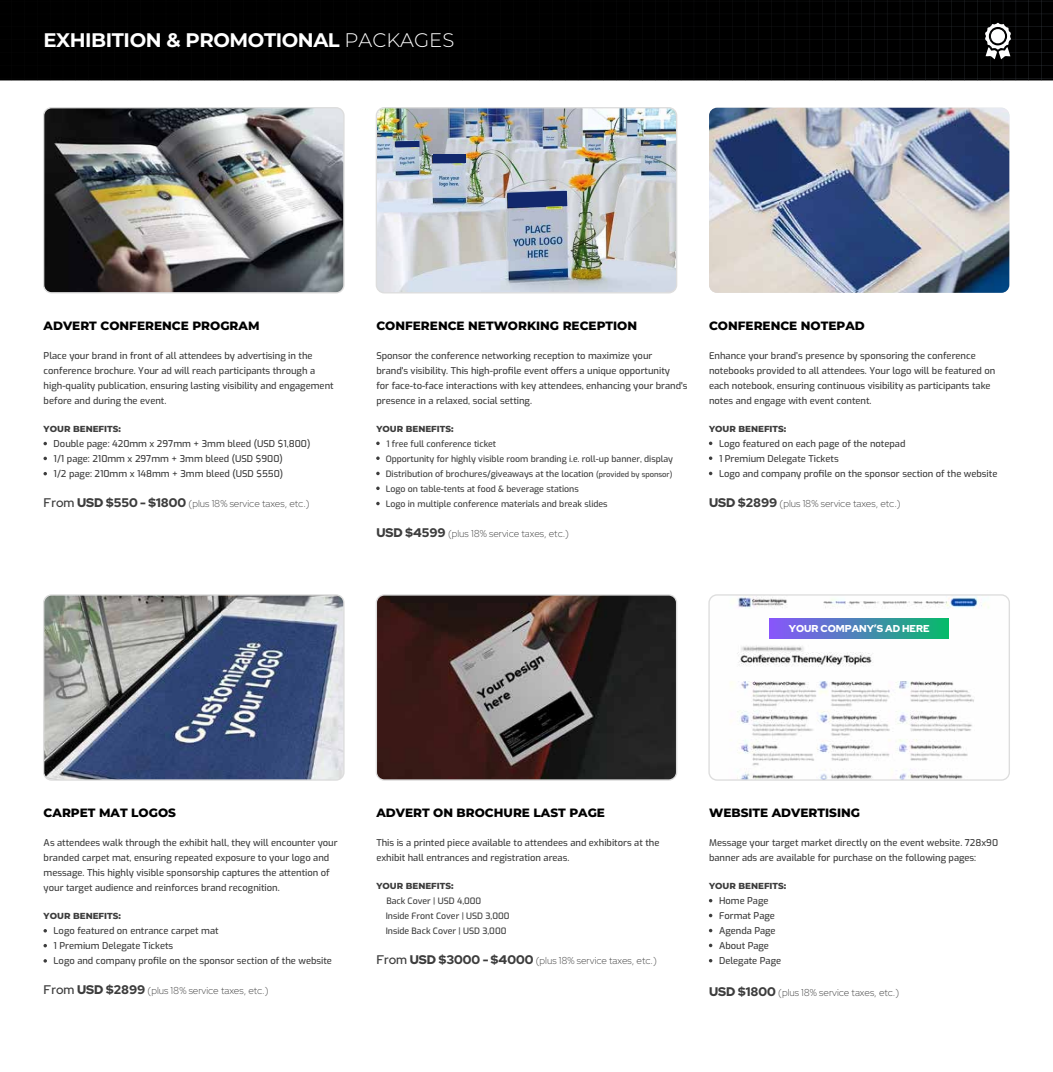
<style>
.page{position:relative;width:1053px;height:1072px;background:#fff}
.page>*{position:absolute;margin:0;border:0;box-sizing:border-box;transform-origin:0 0}
.t1{font:700 19.62px "Montserrat";letter-spacing:-.02em;color:#fff}
.t2{font:800 12px "Montserrat";color:#000}
.t3{font:300 10px "Red Hat Display";color:#3d3d3d}
.t4{font:900 10px "Red Hat Display";color:#fff}
.t5{font:500 9.38px/15px "Exo";color:#3d3d3d}
.t6{font:500 8.75px/15px "Exo";color:#3d3d3d}
.t7{font:800 8.75px "Montserrat";color:#3d3d3d}
.s1{font-weight:300}
.s2{font-weight:500;font-size:12.5px}
.s3{font-weight:900;font-size:12.5px}
.s4{font-size:7.5px}
</style>
<div class="page">
<div style="left:0;top:0;width:1041px;height:80px;background:#000"></div>
<img style="left:45px;top:109px;width:299px;height:184px">
<div style="left:43px;top:107px;width:301px;height:186px;border:1px solid #ddd;border-radius:8px"></div>
<img style="left:377px;top:109px;width:298px;height:184px">
<svg style="left:507px;top:191px;width:60px;height:17px"></svg>
<div style="left:432px;top:155px;width:33px;height:8px;background:#12286d"></div>
<svg style="left:395px;top:141px;width:24px;height:6px"></svg>
<div style="left:375px;top:107px;width:302px;height:186px;border:1px solid #ddd;border-radius:8px"></div>
<img style="left:709px;top:108px;width:299px;height:185px">
<svg style="left:43px;top:442px;width:4px;height:3px"></svg>
<svg style="left:43px;top:457px;width:4px;height:3px"></svg>
<svg style="left:43px;top:472px;width:4px;height:3px"></svg>
<svg style="left:708px;top:456px;width:4px;height:4px"></svg>
<img style="left:45px;top:596px;width:299px;height:183px">
<div style="left:43px;top:594px;width:301px;height:187px;border:1px solid #ddd;border-radius:8px"></div>
<img style="left:377px;top:596px;width:298px;height:183px">
<div style="left:375px;top:594px;width:302px;height:187px;border:1px solid #ddd;border-radius:8px"></div>
<img style="left:710px;top:596px;width:297px;height:183px">
<div style="left:708px;top:594px;width:301px;height:187px;border:1px solid #ddd;border-radius:8px"></div>
<div style="left:769px;top:618px;width:179px;height:20px;background:linear-gradient(to right,#8b53fe,#09b86c)"></div>
<svg style="left:43px;top:929px;width:4px;height:3px"></svg>
<svg style="left:43px;top:944px;width:4px;height:3px"></svg>
<svg style="left:984px;top:23px;width:26px;height:36px"></svg>
<div style="left:990px;top:29px;width:14px;height:14px;background:#fff;border-radius:50%"></div>
<h1 class="t1" style="left:43px;top:26px;width:412px">EXHIBITION &amp; PROMOTIONAL <span class="s1">PACKAGES</span></h1>
<p class="t2" style="left:44px;top:317px;width:217px">ADVERT CONFERENCE PROGRAM</p>
<p class="t5" style="left:44px;top:348px;width:291px">Place your brand in front of all attendees by advertising in the conference brochure. Your ad will reach participants through a high-quality publication, ensuring lasting visibility and engagement before and during the event.</p>
<p class="t7" style="left:44px;top:422px;width:79px">YOUR BENEFITS:</p>
<p class="t5" style="left:54px;top:435px;width:258px">Double page: 420mm x 297mm + 3mm bleed (USD $1,800)<br>1/1 page: 210mm x 297mm + 3mm bleed (USD $900)<br>1/2 page: 210mm x 148mm + 3mm bleed (USD $550)</p>
<p class="t3" style="left:44px;top:497px;width:267px"><span class="s2">From</span> <span class="s3">USD $550 - $1800</span> (plus 18% service taxes, etc.)</p>
<p class="t2" style="left:376px;top:317px;width:262px">CONFERENCE NETWORKING RECEPTION</p>
<p class="t5" style="left:376px;top:348px;width:312px">Sponsor the conference networking reception to maximize your<br>brand's visibility. This high-profile event offers a unique opportunity<br>for face-to-face interactions with key attendees, enhancing your brand's presence in a relaxed, social setting.</p>
<p class="t7" style="left:376px;top:422px;width:79px">YOUR BENEFITS:</p>
<p class="t6" style="left:385px;top:436px;width:289px">1 free full conference ticket<br>Opportunity for highly visible room branding i.e. roll-up banner, display Distribution of brochures/giveaways at the location <span class="s4">(provided by sponsor)<br></span>Logo on table-tents at food &amp; beverage stations<br>Logo in multiple conference materials and break slides</p>
<p class="t3" style="left:376px;top:527px;width:194px"><span class="s3">USD $4599</span> (plus 18% service taxes, etc.)</p>
<p class="t2" style="left:708px;top:317px;width:157px">CONFERENCE NOTEPAD</p>
<p class="t5" style="left:708px;top:348px;width:288px">Enhance your brand’s presence by sponsoring the conference notebooks provided to all attendees. Your logo will be featured on each notebook, ensuring continuous visibility as participants take notes and engage with event content.</p>
<p class="t7" style="left:708px;top:422px;width:79px">YOUR BENEFITS:</p>
<p class="t5" style="left:718px;top:435px;width:280px">Logo featured on each page of the notepad<br>1 Premium Delegate Tickets<br>Logo and company profile on the sponsor section of the website</p>
<p class="t3" style="left:708px;top:497px;width:193px"><span class="s3">USD $2899</span> (plus 18% service taxes, etc.)</p>
<p class="t4" style="left:788px;top:622px;width:142px">YOUR COMPANY’S AD HERE</p>
<p class="t2" style="left:44px;top:804px;width:134px">CARPET MAT LOGOS</p>
<p class="t5" style="left:44px;top:835px;width:295px">As attendees walk through the exhibit hall, they will encounter your branded carpet mat, ensuring repeated exposure to your logo and message. This highly visible sponsorship captures the attention of your target audience and reinforces brand recognition.</p>
<p class="t7" style="left:44px;top:909px;width:79px">YOUR BENEFITS:</p>
<p class="t5" style="left:54px;top:922px;width:280px">Logo featured on entrance carpet mat<br>1 Premium Delegate Tickets<br>Logo and company profile on the sponsor section of the website</p>
<p class="t3" style="left:44px;top:984px;width:226px"><span class="s2">From</span> <span class="s3">USD $2899</span> (plus 18% service taxes, etc.)</p>
<p class="t2" style="left:376px;top:804px;width:230px">ADVERT ON BROCHURE LAST PAGE</p>
<p class="t5" style="left:376px;top:835px;width:284px">This is a printed piece available to attendees and exhibitors at the exhibit hall entrances and registration areas.</p>
<p class="t7" style="left:376px;top:879px;width:79px">YOUR BENEFITS:</p>
<p class="t6" style="left:385px;top:893px;width:125px">Back Cover | USD 4,000<br>Inside Front Cover | USD 3,000<br>Inside Back Cover | USD 3,000</p>
<p class="t3" style="left:376px;top:954px;width:282px"><span class="s2">From</span> <span class="s3">USD $3000 - $4000</span> (plus 18% service taxes, etc.)</p>
<p class="t2" style="left:708px;top:804px;width:152px">WEBSITE ADVERTISING</p>
<p class="t5" style="left:708px;top:835px;width:290px">Message your target market directly on the event website. 728x90 banner ads are available for purchase on the following pages:</p>
<p class="t7" style="left:708px;top:879px;width:79px">YOUR BENEFITS:</p>
<p class="t5" style="left:718px;top:892px;width:64px">Home Page<br>Format Page<br>Agenda Page<br>About Page<br>Delegate Page</p>
<p class="t3" style="left:708px;top:986px;width:191px"><span class="s3">USD $1800</span> (plus 18% service taxes, etc.)</p>
</div>
